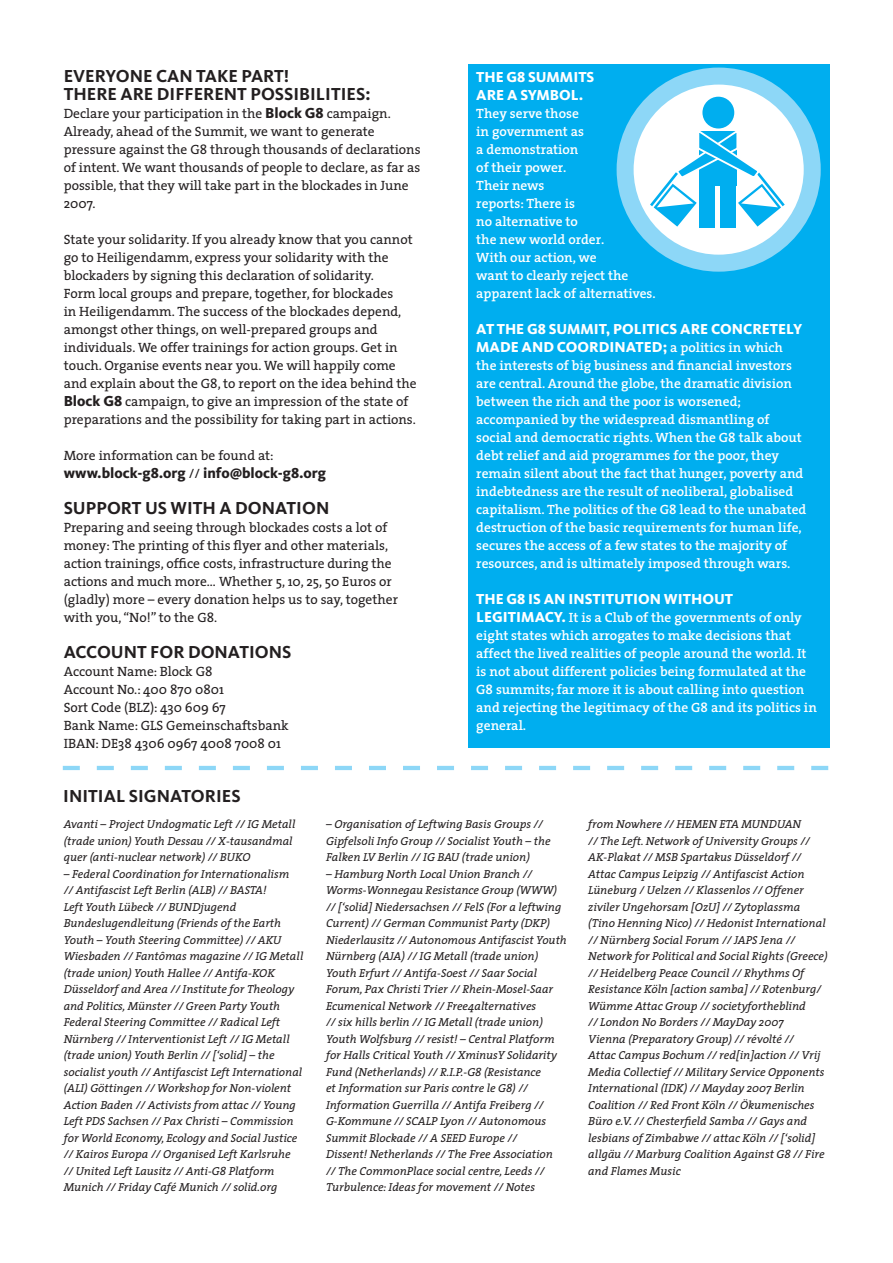
<style>
.page{position:relative;width:893px;height:1263px;background:#fff}
.page>*{position:absolute;margin:0;border:0;box-sizing:border-box;transform-origin:0 0}
.t1{font:700 18px/18px "Kievit";color:#231f20}
.t2{font:800 15px/18px "Kievit";color:#fff}
.t3{font:800 15px "Kievit";color:#231f20}
.t4{font:13.5px/18px "The Serif";color:#231f20}
.t5{font:600 13.5px/18px "The Serif";color:#fff}
.t6{font:italic 11.7px/16.5px "The Serif";color:#231f20}
.s1{font-family:"Kievit";font-weight:800;font-size:15px}
.s2{font-family:"The Serif";font-weight:400;font-size:13.5px}
.s3{font-family:"The Serif";font-weight:600;font-size:13.5px}
</style>
<div class="page">
<div style="left:468px;top:64px;width:361px;height:684px;background:#00aeef"></div>
<svg style="left:625px;top:76px;width:187px;height:187px;background:#e2f5fc"></svg>
<div style="left:699px;top:186px;width:16px;height:42px;background:#00aeef"></div>
<div style="left:721px;top:186px;width:15px;height:42px;background:#00aeef"></div>
<div style="left:702px;top:97px;width:32px;height:32px;background:#00aeef;border-radius:50%"></div>
<svg style="left:650px;top:128px;width:135px;height:99px"></svg>
<div style="left:616px;top:68px;width:205px;height:204px;border:17px solid #8dd7f7;border-radius:50%"></div>
<svg style="left:63px;top:766px;width:765px;height:4px"></svg>
<h1 class="t1" style="left:64px;top:69px;width:308px">EVERYONE CAN TAKE PART!<br>THERE ARE DIFFERENT POSSIBILITIES:</h1>
<p class="t4" style="left:64px;top:105px;width:358px">Declare your participation in the <span class="s1">Block G8</span> campaign.<br>Already, ahead of the Summit, we want to generate pressure against the G8 through thousands of declarations of intent. We want thousands of people to declare, as far as possible, that they will take part in the blockades in June 2007.</p>
<p class="t4" style="left:64px;top:231px;width:354px">State your solidarity. If you already know that you cannot go to Heiligendamm, express your solidarity with the blockaders by signing this declaration of solidarity.<br>Form local groups and prepare, together, for blockades<br>in Heiligendamm. The success of the blockades depend, amongst other things, on well-prepared groups and individuals. We offer trainings for action groups. Get in touch. Organise events near you. We will happily come and explain about the G8, to report on the idea behind the <span class="s1">Block G8</span> campaign, to give an impression of the state of preparations and the possibility for taking part in actions.</p>
<p class="t4" style="left:64px;top:447px;width:211px">More information can be found at:</p>
<p class="t3" style="left:64px;top:467px;width:264px">www.block-g8.org <span class="s2">//</span> info@block-g8.org</p>
<h1 class="t1" style="left:64px;top:501px;width:267px">SUPPORT US WITH A DONATION</h1>
<p class="t4" style="left:64px;top:519px;width:336px">Preparing and seeing through blockades costs a lot of money: The printing of this flyer and other materials, action trainings, office costs, infrastructure during the actions and much more… Whether 5, 10, 25, 50 Euros or (gladly) more – every donation helps us to say, together with you, “No!” to the G8.</p>
<h1 class="t1" style="left:64px;top:645px;width:229px">ACCOUNT FOR DONATIONS</h1>
<p class="t4" style="left:64px;top:663px;width:226px">Account Name: Block G8<br>Account No.: 400 870 0801<br>Sort Code (BLZ): 430 609 67<br>Bank Name: GLS Gemeinschaftsbank<br>IBAN: DE38 4306 0967 4008 7008 01</p>
<h1 class="t1" style="left:63px;top:789px;width:179px">INITIAL SIGNATORIES</h1>
<p class="t2" style="left:476px;top:69px;width:120px">THE G8 SUMMITS<br>ARE A SYMBOL.</p>
<p class="t5" style="left:476px;top:105px;width:181px">They serve those<br>in government as<br>a demonstration<br>of their power.<br>Their news<br>reports: There is<br>no alternative to<br>the new world order.<br>With our action, we<br>want to clearly reject the apparent lack of alternatives.</p>
<p class="t2" style="left:476px;top:321px;width:327px">AT THE G8 SUMMIT, POLITICS ARE CONCRETELY<br>MADE AND COORDINATED; <span class="s3">a politics in which</span></p>
<p class="t5" style="left:476px;top:357px;width:332px">the interests of big business and financial investors are central. Around the globe, the dramatic division between the rich and the poor is worsened; accompanied by the widespread dismantling of social and democratic rights. When the G8 talk about debt relief and aid programmes for the poor, they remain silent about the fact that hunger, poverty and indebtedness are the result of neoliberal, globalised capitalism. The politics of the G8 lead to the unabated destruction of the basic requirements for human life, secures the access of a few states to the majority of resources, and is ultimately imposed through wars.</p>
<p class="t2" style="left:476px;top:591px;width:258px">THE G8 IS AN INSTITUTION WITHOUT</p>
<p class="t5" style="left:476px;top:609px;width:342px"><span class="s1">LEGITIMACY.</span> It is a Club of the governments of only eight states which arrogates to make decisions that affect the lived realities of people around the world. It is not about different policies being formulated at the G8 summits; far more it is about calling into question and rejecting the legitimacy of the G8 and its politics in general.</p>
<p class="t6" style="left:64px;top:817px;width:233px">Avanti – Project Undogmatic Left // IG Metall (trade union) Youth Dessau // X-tausandmal quer (anti-nuclear network) // BUKO</p>
<p class="t6" style="left:64px;top:867px;width:241px">– Federal Coordination for Internationalism<br>// Antifascist Left Berlin (ALB) // BASTA!<br>Left Youth Lübeck // BUNDjugend Bundeslugendleitung (Friends of the Earth Youth – Youth Steering Committee) // AKU Wiesbaden // Fantômas magazine // IG Metall (trade union) Youth Hallee // Antifa-KOK Düsseldorf and Area // Institute for Theology and Politics, Münster // Green Party Youth Federal Steering Committee // Radical Left Nürnberg // Interventionist Left // IG Metall (trade union) Youth Berlin // [‘solid] – the socialist youth // Antifascist Left International (ALI) Göttingen // Workshop for Non-violent Action Baden // Activists from attac // Young Left PDS Sachsen // Pax Christi – Commission for World Economy, Ecology and Social Justice // Kairos Europa // Organised Left Karlsruhe<br>// United Left Lausitz // Anti-G8 Platform Munich // Friday Café Munich // solid.org</p>
<p class="t6" style="left:326px;top:817px;width:226px">– Organisation of Leftwing Basis Groups //<br>Gipfelsoli Info Group // Socialist Youth – the<br>Falken LV Berlin // IG BAU (trade union)</p>
<p class="t6" style="left:326px;top:867px;width:242px">– Hamburg North Local Union Branch // Worms-Wonnegau Resistance Group (WWW) // [‘solid] Niedersachsen // FelS (For a leftwing Current) // German Communist Party (DKP)<br>Niederlausitz // Autonomous Antifascist Youth Nürnberg (AJA) // IG Metall (trade union)<br>Youth Erfurt // Antifa-Soest // Saar Social Forum, Pax Christi Trier // Rhein-Mosel-Saar Ecumenical Network // Free4alternatives<br>// six hills berlin // IG Metall (trade union)<br>Youth Wolfsburg // resist! – Central Platform for Halls Critical Youth // XminusY Solidarity Fund (Netherlands) // R.I.P.-G8 (Resistance<br>et Information sur Paris contre le G8) // Information Guerrilla // Antifa Freiberg // G-Kommune // SCALP Lyon // Autonomous Summit Blockade // A SEED Europe //<br>Dissent! Netherlands // The Free Association<br>// The CommonPlace social centre, Leeds // Turbulence: Ideas for movement // Notes</p>
<p class="t6" style="left:588px;top:817px;width:241px">from Nowhere // HEMEN ETA MUNDUAN<br>// The Left. Network of University Groups // AK-Plakat // MSB Spartakus Düsseldorf // Attac Campus Leipzig // Antifascist Action Lüneburg / Uelzen // Klassenlos // Offener ziviler Ungehorsam [OzU] // Zytoplassma (Tino Henning Nico) // Hedonist International // Nürnberg Social Forum // JAPS Jena // Network for Political and Social Rights (Greece) // Heidelberg Peace Council // Rhythms Of Resistance Köln [action samba] // Rotenburg/ Wümme Attac Group // societyfortheblind<br>// London No Borders // MayDay 2007<br>Vienna (Preparatory Group) // révolté //<br>Attac Campus Bochum // red[in]action // Vrij Media Collectief // Military Service Opponents International (IDK) // Mayday 2007 Berlin Coalition // Red Front Köln // Ökumenisches Büro e.V. // Chesterfield Samba // Gays and lesbians of Zimbabwe // attac Köln // [‘solid] allgäu // Marburg Coalition Against G8 // Fire and Flames Music</p>
</div>
